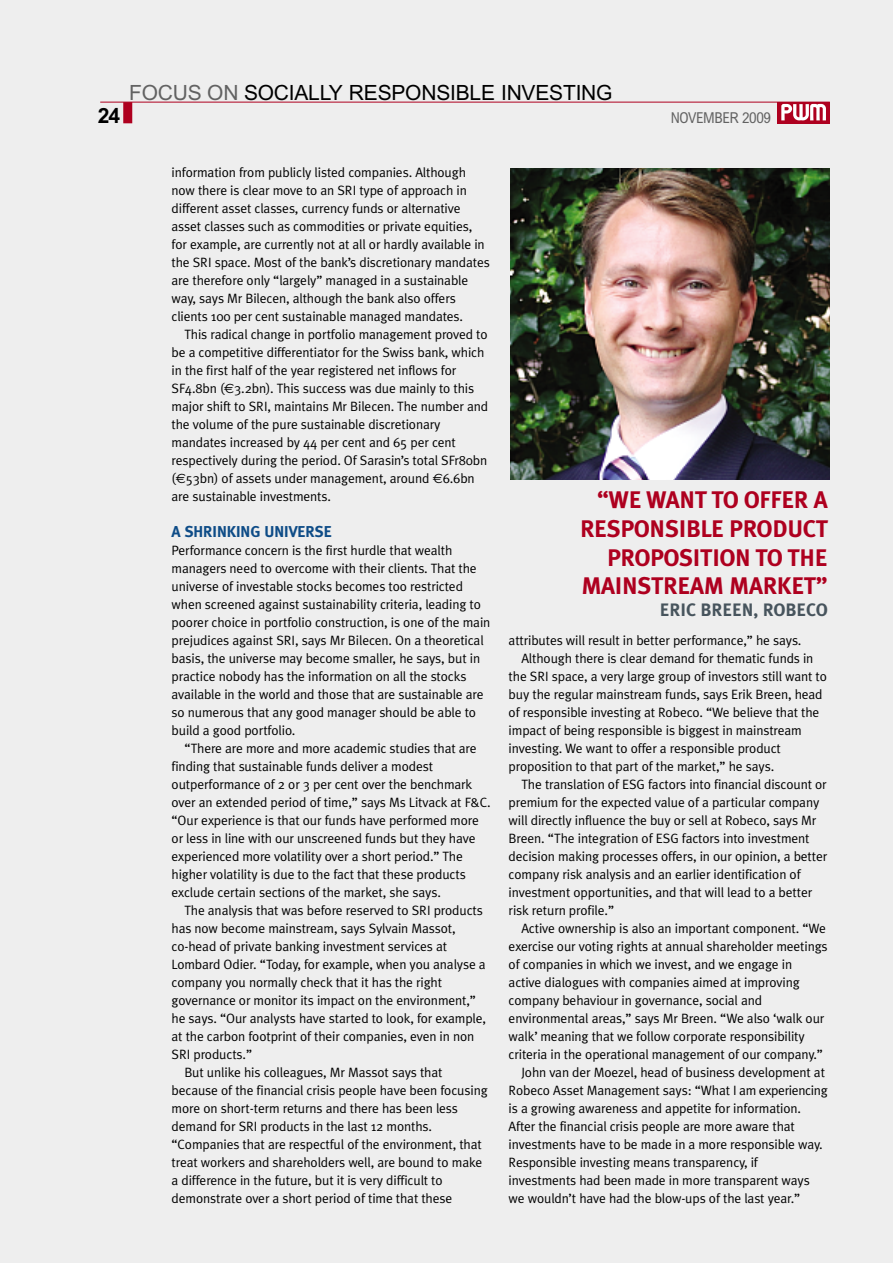
<style>
.page{position:relative;width:893px;height:1263px;background:#eee}
.page>*{position:absolute;margin:0;border:0;box-sizing:border-box;transform-origin:0 0}
.t1{font:24px/28.8px "Meta Plus Bold Roman OV VEDDDC";letter-spacing:-.015em;color:#ae001f;text-align:right}
.t2{font:21px "Arial MT OV AGDDDC";letter-spacing:-.01em;color:#000}
.t3{font:21px "Arial MT Bold OV CGDDDC";color:#000}
.t4{font:18px "Meta Plus Bold Roman OV VEDDDC";color:#47545d}
.t5{font:15.75px "Meta Bold Roman OV ZFDDDC";color:#0e4c87}
.t6{font:15px "Arial MT Condensed OV BGDDDC";letter-spacing:-.025em;color:#626262}
.t7{font:13.5px "Meta Plus Normal Roman OV UEDDDC";letter-spacing:-.01em;color:#000}
.s1{color:#626262}
.s2{font-family:"Euro Sans Regular OV BFDDDC"}
</style>
<div class="page">
<img style="left:510px;top:168px;width:319px;height:311px">
<hr style="left:100px;top:102px;width:730px;height:1px;background:#ae001f">
<div style="left:778px;top:102px;width:52px;height:21px;background:#ae001f"></div>
<svg style="left:781px;top:104px;width:45px;height:16px"></svg>
<div style="left:123px;top:102px;width:9px;height:21px;background:#ae001f"></div>
<p class="t2" style="left:129px;top:81px;width:485px"><span class="s1">FOCUS ON</span> SOCIALLY RESPONSIBLE INVESTING</p>
<p class="t3" style="left:98px;top:103px;width:24px">24</p>
<p class="t6" style="left:671px;top:109px;width:102px">NOVEMBER 2009</p>
<p class="t7" style="left:172px;top:165px;width:296px">information from publicly listed companies. Although</p>
<p class="t7" style="left:172px;top:183px;width:297px">now there is clear move to an SRI type of approach in</p>
<p class="t7" style="left:172px;top:201px;width:291px">different asset classes, currency funds or alternative</p>
<p class="t7" style="left:172px;top:219px;width:302px">asset classes such as commodities or private equities,</p>
<p class="t7" style="left:172px;top:237px;width:315px">for example, are currently not at all or hardly available in</p>
<p class="t7" style="left:172px;top:255px;width:320px">the SRI space. Most of the bank’s discretionary mandates</p>
<p class="t7" style="left:172px;top:273px;width:298px">are therefore only “largely” managed in a sustainable</p>
<p class="t7" style="left:172px;top:291px;width:286px">way, says Mr Bilecen, although the bank also offers</p>
<p class="t7" style="left:172px;top:309px;width:293px">clients 100 per cent sustainable managed mandates.</p>
<p class="t7" style="left:184px;top:326px;width:305px">This radical change in portfolio management proved to</p>
<p class="t7" style="left:172px;top:344px;width:314px">be a competitive differentiator for the Swiss bank, which</p>
<p class="t7" style="left:172px;top:362px;width:286px">in the first half of the year registered net inflows for</p>
<p class="t7" style="left:172px;top:380px;width:304px">SF4.8bn (<span class="s2">E</span>3.2bn). This success was due mainly to this</p>
<p class="t7" style="left:172px;top:398px;width:318px">major shift to SRI, maintains Mr Bilecen. The number and</p>
<p class="t7" style="left:172px;top:416px;width:270px">the volume of the pure sustainable discretionary</p>
<p class="t7" style="left:172px;top:434px;width:286px">mandates increased by 44 per cent and 65 per cent</p>
<p class="t7" style="left:172px;top:452px;width:317px">respectively during the period. Of Sarasin’s total SFr80bn</p>
<p class="t7" style="left:172px;top:470px;width:305px">(<span class="s2">E</span>53bn) of assets under management, around <span class="s2">E</span>6.6bn</p>
<p class="t7" style="left:172px;top:488px;width:161px">are sustainable investments.</p>
<p class="t5" style="left:172px;top:522px;width:161px">A SHRINKING UNIVERSE</p>
<p class="t7" style="left:172px;top:543px;width:282px">Performance concern is the first hurdle that wealth</p>
<p class="t7" style="left:172px;top:561px;width:307px">managers need to overcome with their clients. That the</p>
<p class="t7" style="left:172px;top:579px;width:293px">universe of investable stocks becomes too restricted</p>
<p class="t7" style="left:172px;top:597px;width:311px">when screened against sustainability criteria, leading to</p>
<p class="t7" style="left:172px;top:615px;width:320px">poorer choice in portfolio construction, is one of the main</p>
<p class="t7" style="left:172px;top:633px;width:314px">prejudices against SRI, says Mr Bilecen. On a theoretical</p>
<p class="t7" style="left:172px;top:651px;width:310px">basis, the universe may become smaller, he says, but in</p>
<p class="t7" style="left:172px;top:669px;width:296px">practice nobody has the information on all the stocks</p>
<p class="t7" style="left:172px;top:687px;width:314px">available in the world and those that are sustainable are</p>
<p class="t7" style="left:172px;top:704px;width:306px">so numerous that any good manager should be able to</p>
<p class="t7" style="left:172px;top:722px;width:125px">build a good portfolio.</p>
<p class="t7" style="left:184px;top:740px;width:294px">“There are more and more academic studies that are</p>
<p class="t7" style="left:172px;top:758px;width:263px">finding that sustainable funds deliver a modest</p>
<p class="t7" style="left:172px;top:776px;width:302px">outperformance of 2 or 3 per cent over the benchmark</p>
<p class="t7" style="left:172px;top:794px;width:321px">over an extended period of time,” says Ms Litvack at F&amp;C.</p>
<p class="t7" style="left:172px;top:812px;width:309px">“Our experience is that our funds have performed more</p>
<p class="t7" style="left:172px;top:830px;width:306px">or less in line with our unscreened funds but they have</p>
<p class="t7" style="left:172px;top:848px;width:293px">experienced more volatility over a short period.” The</p>
<p class="t7" style="left:172px;top:866px;width:296px">higher volatility is due to the fact that these products</p>
<p class="t7" style="left:172px;top:884px;width:271px">exclude certain sections of the market, she says.</p>
<p class="t7" style="left:184px;top:902px;width:300px">The analysis that was before reserved to SRI products</p>
<p class="t7" style="left:172px;top:920px;width:286px">has now become mainstream, says Sylvain Massot,</p>
<p class="t7" style="left:172px;top:938px;width:277px">co-head of private banking investment services at</p>
<p class="t7" style="left:172px;top:956px;width:316px">Lombard Odier. “Today, for example, when you analyse a</p>
<p class="t7" style="left:172px;top:974px;width:272px">company you normally check that it has the right</p>
<p class="t7" style="left:172px;top:992px;width:306px">governance or monitor its impact on the environment,”</p>
<p class="t7" style="left:172px;top:1010px;width:316px">he says. “Our analysts have started to look, for example,</p>
<p class="t7" style="left:172px;top:1028px;width:304px">at the carbon footprint of their companies, even in non</p>
<p class="t7" style="left:172px;top:1046px;width:82px">SRI products.”</p>
<p class="t7" style="left:184px;top:1064px;width:260px">But unlike his colleagues, Mr Massot says that</p>
<p class="t7" style="left:172px;top:1082px;width:318px">because of the financial crisis people have been focusing</p>
<p class="t7" style="left:172px;top:1100px;width:288px">more on short-term returns and there has been less</p>
<p class="t7" style="left:172px;top:1118px;width:262px">demand for SRI products in the last 12 months.</p>
<p class="t7" style="left:172px;top:1136px;width:312px">“Companies that are respectful of the environment, that</p>
<p class="t7" style="left:172px;top:1154px;width:312px">treat workers and shareholders well, are bound to make</p>
<p class="t7" style="left:172px;top:1172px;width:273px">a difference in the future, but it is very difficult to</p>
<p class="t7" style="left:172px;top:1190px;width:282px">demonstrate over a short period of time that these</p>
<p class="t1" style="left:580px;top:485px;width:250px">“WE WANT TO OFFER A<br>RESPONSIBLE PRODUCT<br>PROPOSITION TO THE<br>MAINSTREAM MARKET”</p>
<p class="t4" style="left:660px;top:599px;width:169px">ERIC BREEN, ROBECO</p>
<p class="t7" style="left:509px;top:632px;width:294px">attributes will result in better performance,” he says.</p>
<p class="t7" style="left:521px;top:650px;width:294px">Although there is clear demand for thematic funds in</p>
<p class="t7" style="left:509px;top:668px;width:320px">the SRI space, a very large group of investors still want to</p>
<p class="t7" style="left:509px;top:686px;width:315px">buy the regular mainstream funds, says Erik Breen, head</p>
<p class="t7" style="left:509px;top:704px;width:312px">of responsible investing at Robeco. “We believe that the</p>
<p class="t7" style="left:509px;top:722px;width:295px">impact of being responsible is biggest in mainstream</p>
<p class="t7" style="left:509px;top:740px;width:274px">investing. We want to offer a responsible product</p>
<p class="t7" style="left:509px;top:758px;width:267px">proposition to that part of the market,” he says.</p>
<p class="t7" style="left:521px;top:776px;width:307px">The translation of ESG factors into financial discount or</p>
<p class="t7" style="left:509px;top:794px;width:312px">premium for the expected value of a particular company</p>
<p class="t7" style="left:509px;top:812px;width:309px">will directly influence the buy or sell at Robeco, says Mr</p>
<p class="t7" style="left:509px;top:830px;width:302px">Breen. “The integration of ESG factors into investment</p>
<p class="t7" style="left:509px;top:848px;width:320px">decision making processes offers, in our opinion, a better</p>
<p class="t7" style="left:509px;top:866px;width:293px">company risk analysis and an earlier identification of</p>
<p class="t7" style="left:509px;top:884px;width:305px">investment opportunities, and that will lead to a better</p>
<p class="t7" style="left:509px;top:902px;width:107px">risk return profile.”</p>
<p class="t7" style="left:521px;top:920px;width:306px">Active ownership is also an important component. “We</p>
<p class="t7" style="left:509px;top:938px;width:321px">exercise our voting rights at annual shareholder meetings</p>
<p class="t7" style="left:509px;top:956px;width:285px">of companies in which we invest, and we engage in</p>
<p class="t7" style="left:509px;top:974px;width:293px">active dialogues with companies aimed at improving</p>
<p class="t7" style="left:509px;top:992px;width:255px">company behaviour in governance, social and</p>
<p class="t7" style="left:509px;top:1010px;width:317px">environmental areas,” says Mr Breen. “We also ‘walk our</p>
<p class="t7" style="left:509px;top:1028px;width:298px">walk’ meaning that we follow corporate responsibility</p>
<p class="t7" style="left:509px;top:1046px;width:316px">criteria in the operational management of our company.”</p>
<p class="t7" style="left:521px;top:1064px;width:305px">John van der Moezel, head of business development at</p>
<p class="t7" style="left:509px;top:1082px;width:321px">Robeco Asset Management says: “What I am experiencing</p>
<p class="t7" style="left:509px;top:1100px;width:294px">is a growing awareness and appetite for information.</p>
<p class="t7" style="left:509px;top:1118px;width:288px">After the financial crisis people are more aware that</p>
<p class="t7" style="left:509px;top:1136px;width:315px">investments have to be made in a more responsible way.</p>
<p class="t7" style="left:509px;top:1154px;width:251px">Responsible investing means transparency, if</p>
<p class="t7" style="left:509px;top:1172px;width:303px">investments had been made in more transparent ways</p>
<p class="t7" style="left:509px;top:1190px;width:293px">we wouldn’t have had the blow-ups of the last year.”</p>
</div>
